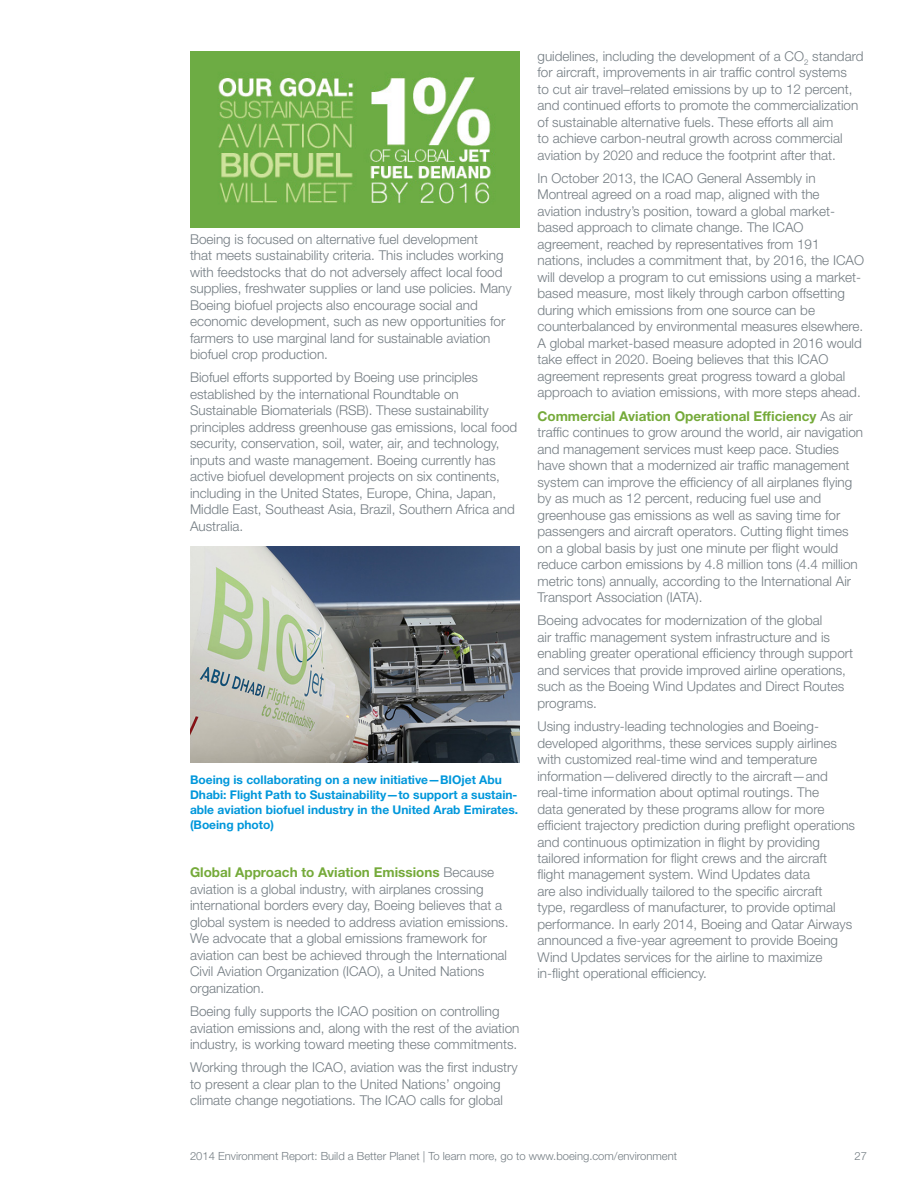
<style>
.page{position:relative;width:918px;height:1188px;background:#fff}
.page>*{position:absolute;margin:0;border:0;box-sizing:border-box;transform-origin:0 0}
.t1{font:300 13.5px/16.5px "Helvetica Neue LT Std";color:#737c82}
.t2{font:700 12px/15px "Helvetica Neue LT Std";color:#0097db}
.t3{font:300 11.25px "Helvetica Neue LT Std";color:#737c82}
.s1{font-weight:700;color:#75aa3a}
</style>
<div class="page">
<img style="left:190px;top:546px;width:330px;height:216px">
<img style="left:190px;top:51px;width:330px;height:176px">
<p class="t1" style="left:190px;top:230px;width:323px">Boeing is focused on alternative fuel development<br>that meets sustainability criteria. This includes working with feedstocks that do not adversely affect local food supplies, freshwater supplies or land use policies. Many Boeing biofuel projects also encourage social and economic development, such as new opportunities for farmers to use marginal land for sustainable aviation biofuel crop production.</p>
<p class="t1" style="left:190px;top:369px;width:329px">Biofuel efforts supported by Boeing use principles established by the international Roundtable on Sustainable Biomaterials (RSB). These sustainability principles address greenhouse gas emissions, local food security, conservation, soil, water, air, and technology, inputs and waste management. Boeing currently has active biofuel development projects on six continents, including in the United States, Europe, China, Japan, Middle East, Southeast Asia, Brazil, Southern Africa and Australia.</p>
<p class="t2" style="left:190px;top:772px;width:330px">Boeing is collaborating on a new initiative—BIOjet Abu Dhabi: Flight Path to Sustainability—to support a sustain&shy;able aviation biofuel industry in the United Arab Emirates. (Boeing photo)</p>
<p class="t1" style="left:190px;top:864px;width:320px"><span class="s1">Global Approach to Aviation Emissions</span> Because aviation is a global industry, with airplanes crossing international borders every day, Boeing believes that a global system is needed to address aviation emissions.<br>We advocate that a global emissions framework for aviation can best be achieved through the International Civil Aviation Organization (ICAO), a United Nations organization.</p>
<p class="t1" style="left:190px;top:1003px;width:331px">Boeing fully supports the ICAO position on controlling aviation emissions and, along with the rest of the aviation industry, is working toward meeting these commitments.</p>
<p class="t1" style="left:190px;top:1059px;width:329px">Working through the ICAO, aviation was the first industry to present a clear plan to the United Nations’ ongoing climate change negotiations. The ICAO calls for global</p>
<p class="t1" style="left:538px;top:47px;width:327px">guidelines, including the development of a CO<sub>2</sub> standard for aircraft, improvements in air traffic control systems<br>to cut air travel–related emissions by up to 12 percent, and continued efforts to promote the commercialization of sustainable alternative fuels. These efforts all aim<br>to achieve carbon-neutral growth across commercial aviation by 2020 and reduce the footprint after that.</p>
<p class="t1" style="left:538px;top:170px;width:328px">In October 2013, the ICAO General Assembly in Montreal agreed on a road map, aligned with the aviation industry’s position, toward a global market&shy;based approach to climate change. The ICAO agreement, reached by representatives from 191 nations, includes a commitment that, by 2016, the ICAO will develop a program to cut emissions using a market&shy;based measure, most likely through carbon offsetting during which emissions from one source can be counterbalanced by environmental measures elsewhere.<br>A global market-based measure adopted in 2016 would take effect in 2020. Boeing believes that this ICAO agreement represents great progress toward a global approach to aviation emissions, with more steps ahead.</p>
<p class="t1" style="left:538px;top:407px;width:327px"><span class="s1">Commercial Aviation Operational Efficiency</span> As air traffic continues to grow around the world, air navigation and management services must keep pace. Studies have shown that a modernized air traffic management system can improve the efficiency of all airplanes flying by as much as 12 percent, reducing fuel use and greenhouse gas emissions as well as saving time for passengers and aircraft operators. Cutting flight times on a global basis by just one minute per flight would reduce carbon emissions by 4.8 million tons (4.4 million metric tons) annually, according to the International Air Transport Association (IATA).</p>
<p class="t1" style="left:538px;top:612px;width:317px">Boeing advocates for modernization of the global<br>air traffic management system infrastructure and is enabling greater operational efficiency through support and services that provide improved airline operations, such as the Boeing Wind Updates and Direct Routes programs.</p>
<p class="t1" style="left:538px;top:718px;width:319px">Using industry-leading technologies and Boeing&shy;developed algorithms, these services supply airlines with customized real-time wind and temperature information—delivered directly to the aircraft—and real-time information about optimal routings. The<br>data generated by these programs allow for more efficient trajectory prediction during preflight operations and continuous optimization in flight by providing tailored information for flight crews and the aircraft flight management system. Wind Updates data<br>are also individually tailored to the specific aircraft<br>type, regardless of manufacturer, to provide optimal performance. In early 2014, Boeing and Qatar Airways announced a five-year agreement to provide Boeing Wind Updates services for the airline to maximize in-flight operational efficiency.</p>
<p class="t3" style="left:190px;top:1149px;width:489px">2014 Environment Report: Build a Better Planet | To learn more, go to www.boeing.com/environment</p>
<p class="t3" style="left:854px;top:1149px;width:14px">27</p>
</div>
